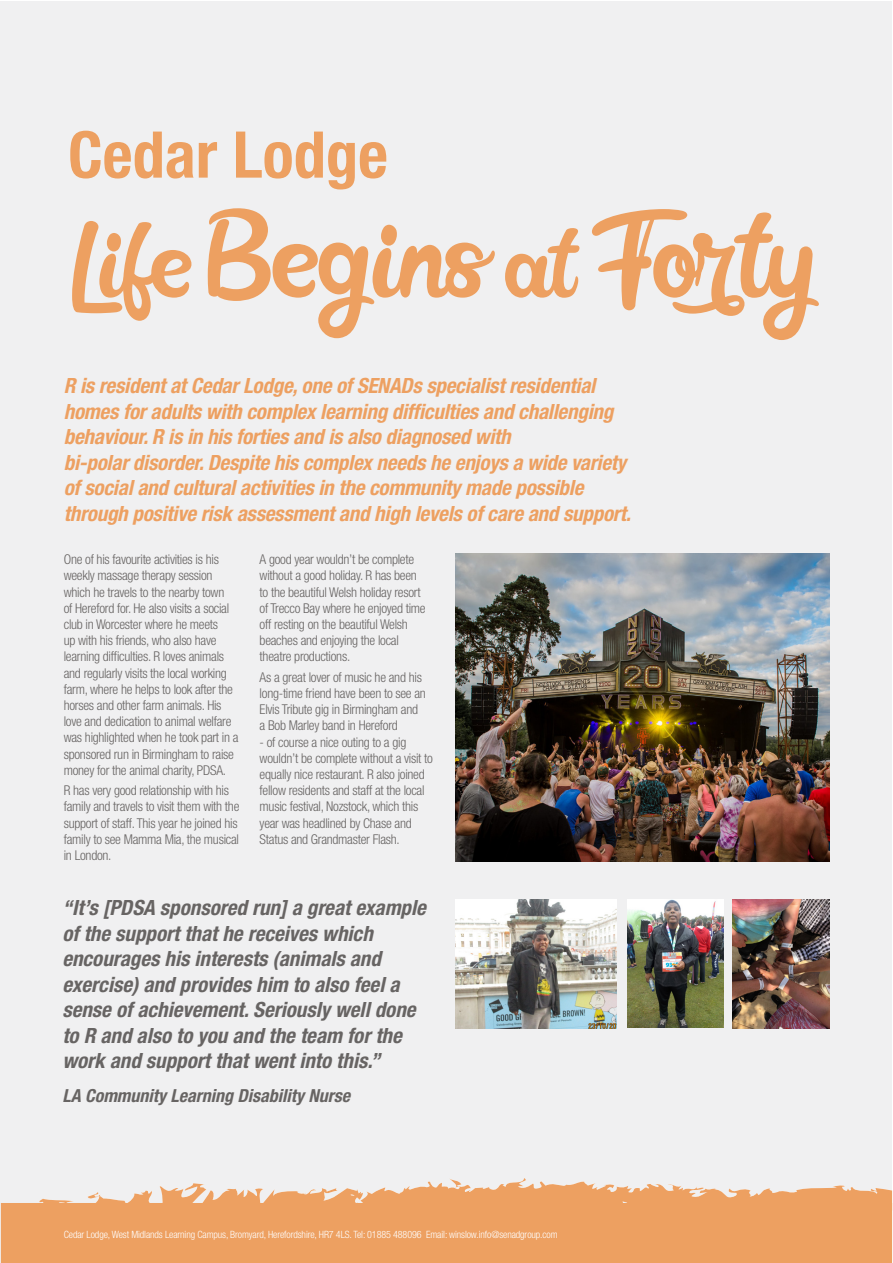
<style>
.page{position:relative;width:893px;height:1263px;background:#fff}
.page>*{position:absolute;margin:0;border:0;box-sizing:border-box;transform-origin:0 0}
.t1{font:114.3px "Garatlo Demo";color:#eda061}
.t2{font:700 condensed 64.5px "Helvetica Neue LT";color:#eda061}
.t3{font:italic 700 condensed 21px/25.5px "Helvetica Neue LT";letter-spacing:-.01em;color:#eda061}
.t4{font:italic 700 condensed 21px/25.5px "Helvetica Neue LT";color:#676463}
.t5{font:italic 700 condensed 18px "Helvetica Neue LT";color:#676463}
.t6{font:300 condensed 13.5px/16.2px "Helvetica Neue LT";letter-spacing:-.02em;color:#676463}
.t7{font:300 condensed 10.05px "Helvetica Neue LT";letter-spacing:-.01em;color:#fff}
.s1{font-size:101.4px}
.s2{font-size:93.3px}
</style>
<div class="page">
<div style="left:1px;top:1px;width:891px;height:1261px;background:#f0f0f1"></div>
<div style="left:1px;top:1203px;width:891px;height:60px;background:#eda061"></div>
<svg style="left:9px;top:1178px;width:883px;height:46px"></svg>
<img style="left:455px;top:554px;width:374px;height:308px">
<img style="left:628px;top:900px;width:95px;height:127px">
<img style="left:455px;top:900px;width:162px;height:128px">
<img style="left:732px;top:899px;width:97px;height:129px">
<p class="t2" style="left:68px;top:116px;width:321px">Cedar Lodge</p>
<p class="t1" style="left:62px;top:160px;width:750px"><span class="s1">Life</span> Begins <span class="s2">at</span> Forty</p>
<p class="t3" style="left:64px;top:373px;width:568px">R is resident at Cedar Lodge, one of SENADs specialist residential homes for adults with complex learning difficulties and challenging behaviour. R is in his forties and is also diagnosed with<br>bi-polar disorder. Despite his complex needs he enjoys a wide variety of social and cultural activities in the community made possible through positive risk assessment and high levels of care and support.</p>
<p class="t6" style="left:64px;top:551px;width:176px">One of his favourite activities is his weekly massage therapy session which he travels to the nearby town<br>of Hereford for. He also visits a social club in Worcester where he meets<br>up with his friends, who also have learning difficulties. R loves animals and regularly visits the local working farm, where he helps to look after the horses and other farm animals. His love and dedication to animal welfare was highlighted when he took part in a sponsored run in Birmingham to raise money for the animal charity, PDSA.</p>
<p class="t6" style="left:64px;top:782px;width:177px">R has very good relationship with his family and travels to visit them with the support of staff. This year he joined his family to see Mamma Mia, the musical in London.</p>
<p class="t6" style="left:260px;top:551px;width:168px">A good year wouldn’t be complete without a good holiday. R has been to the beautiful Welsh holiday resort of Trecco Bay where he enjoyed time off resting on the beautiful Welsh beaches and enjoying the local theatre productions.</p>
<p class="t6" style="left:260px;top:669px;width:168px">As a great lover of music he and his long-time friend have been to see an Elvis Tribute gig in Birmingham and a Bob Marley band in Hereford</p>
<p class="t6" style="left:260px;top:734px;width:175px">- of course a nice outing to a gig wouldn’t be complete without a visit to equally nice restaurant. R also joined fellow residents and staff at the local music festival, Nozstock, which this year was headlined by Chase and Status and Grandmaster Flash.</p>
<p class="t4" style="left:62px;top:895px;width:365px">“It’s [PDSA sponsored run] a great example of the support that he receives which encourages his interests (animals and exercise) and provides him to also feel a sense of achievement. Seriously well done to R and also to you and the team for the work and support that went into this.”</p>
<p class="t5" style="left:62px;top:1085px;width:289px">LA Community Learning Disability Nurse</p>
<p class="t7" style="left:64px;top:1229px;width:495px">Cedar Lodge, West Midlands Learning Campus, Bromyard, Herefordshire, HR7 4LS. Tel: 01885 488096 Email: winslow.info@senadgroup.com</p>
</div>
